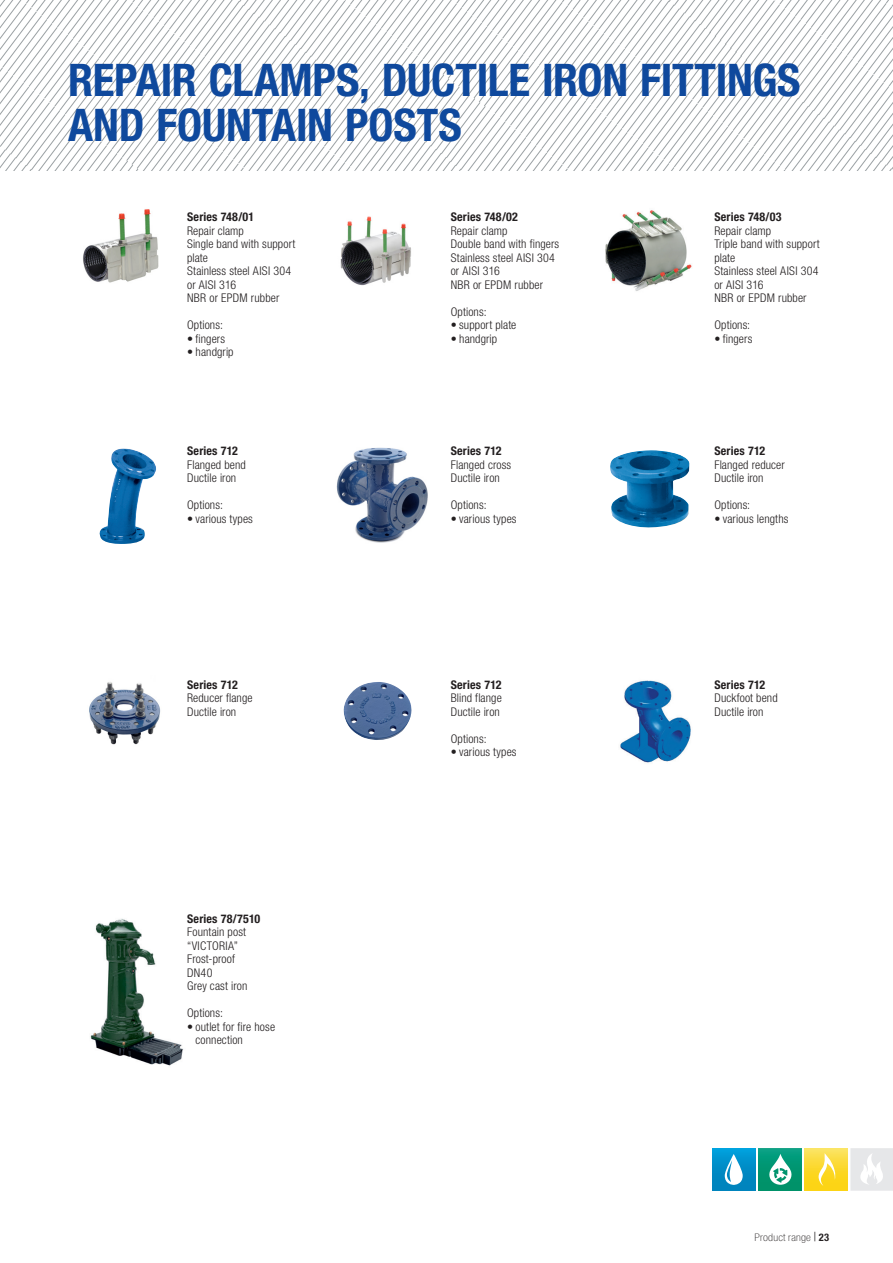
<style>
.page{position:relative;width:893px;height:1263px;background:#fff}
.page>*{position:absolute;margin:0;border:0;box-sizing:border-box;transform-origin:0 0}
.HEADLINE_blue{font:700 condensed 45px/45px "Helvetica Neue LT Pro";letter-spacing:-.005em;color:#0f499d}
.PRODUCT_body{font:300 condensed 12px/13.5px "Helvetica Neue LT Pro";letter-spacing:.01em;color:#231f20}
.PRODUCT_body_bold{font:700 condensed 12px "Helvetica Neue LT Pro";letter-spacing:.015em;color:#231f20}
.PRODUCT_body-2{font:300 condensed 12px "Helvetica Neue LT Pro";letter-spacing:.03em;color:#231f20}
.t1{font:100 condensed 10.5px "Helvetica Neue LT Pro";letter-spacing:.02em;color:#231f20;scale:1.1 1}
.s1{font-family:"Times New Roman";font-weight:700;font-stretch:normal}
.s2{font-weight:700}
</style>
<div class="page">
<svg style="left:1px;top:0;width:892px;height:170px"></svg>
<div style="left:713px;top:1148px;width:42px;height:43px;background:linear-gradient(to bottom,#009dd9,#007eb6)"></div>
<svg style="left:725px;top:1154px;width:18px;height:31px"></svg>
<div style="left:759px;top:1148px;width:42px;height:43px;background:linear-gradient(to bottom,#049f82,#008f63)"></div>
<svg style="left:769px;top:1154px;width:23px;height:31px"></svg>
<div style="left:804px;top:1148px;width:43px;height:43px;background:linear-gradient(to bottom,#fbe25b,#fcd105)"></div>
<svg style="left:819px;top:1153px;width:16px;height:33px"></svg>
<svg style="left:850px;top:1148px;width:43px;height:43px"></svg>
<hr style="left:0;top:0;width:1px;height:170px;background:#bfbfbf">
<img style="left:605px;top:210px;width:87px;height:81px">
<img style="left:83px;top:209px;width:76px;height:74px">
<img style="left:340px;top:216px;width:71px;height:70px">
<img style="left:336px;top:447px;width:92px;height:96px">
<img style="left:610px;top:450px;width:80px;height:78px">
<img style="left:89px;top:682px;width:72px;height:63px">
<img style="left:343px;top:682px;width:69px;height:58px">
<img style="left:620px;top:680px;width:71px;height:83px">
<img style="left:99px;top:448px;width:57px;height:96px">
<img style="left:90px;top:918px;width:94px;height:148px">
<p class="HEADLINE_blue" style="left:68px;top:57px;width:734px">REPAIR CLAMPS, DUCTILE IRON FITTINGS<br>AND FOUNTAIN POSTS</p>
<p class="PRODUCT_body_bold" style="left:187px;top:210px;width:69px">Series 748/01</p>
<p class="PRODUCT_body" style="left:187px;top:224px;width:58px">Repair clamp</p>
<p class="PRODUCT_body" style="left:187px;top:237px;width:110px">Single band with support plate</p>
<p class="PRODUCT_body" style="left:187px;top:264px;width:106px">Stainless steel AISI 304 or AISI 316</p>
<p class="PRODUCT_body" style="left:187px;top:291px;width:94px">NBR or EPDM rubber</p>
<p class="PRODUCT_body" style="left:187px;top:318px;width:37px">Options:</p>
<p class="PRODUCT_body" style="left:187px;top:332px;width:39px">• fingers</p>
<p class="PRODUCT_body" style="left:187px;top:345px;width:48px">• handgrip</p>
<p class="PRODUCT_body_bold" style="left:187px;top:443px;width:52px">Series 712</p>
<p class="PRODUCT_body" style="left:187px;top:457px;width:60px">Flanged bend</p>
<p class="PRODUCT_body" style="left:187px;top:471px;width:51px">Ductile iron</p>
<p class="PRODUCT_body" style="left:187px;top:498px;width:37px">Options:</p>
<p class="PRODUCT_body" style="left:187px;top:511px;width:67px">• various types</p>
<p class="PRODUCT_body_bold" style="left:187px;top:677px;width:52px">Series 712</p>
<p class="PRODUCT_body" style="left:187px;top:691px;width:67px">Reducer flange</p>
<p class="PRODUCT_body" style="left:187px;top:705px;width:51px">Ductile iron</p>
<p class="PRODUCT_body_bold" style="left:187px;top:911px;width:75px">Series 78/7510</p>
<p class="PRODUCT_body" style="left:187px;top:925px;width:60px">Fountain post</p>
<p class="PRODUCT_body-2" style="left:187px;top:939px;width:52px">“VICTORIA”</p>
<p class="PRODUCT_body" style="left:187px;top:952px;width:49px">Frost-proof</p>
<p class="PRODUCT_body" style="left:187px;top:966px;width:27px">DN40</p>
<p class="PRODUCT_body" style="left:187px;top:979px;width:62px">Grey cast iron</p>
<p class="PRODUCT_body" style="left:187px;top:1006px;width:37px">Options:</p>
<p class="PRODUCT_body" style="left:196px;top:1020px;width:81px;text-indent:-9px">• outlet for fire hose connection</p>
<p class="PRODUCT_body_bold" style="left:451px;top:210px;width:69px">Series 748/02</p>
<p class="PRODUCT_body" style="left:451px;top:224px;width:58px">Repair clamp</p>
<p class="PRODUCT_body" style="left:451px;top:237px;width:110px">Double band with fingers</p>
<p class="PRODUCT_body" style="left:451px;top:251px;width:106px">Stainless steel AISI 304 or AISI 316</p>
<p class="PRODUCT_body" style="left:451px;top:278px;width:94px">NBR or EPDM rubber</p>
<p class="PRODUCT_body" style="left:451px;top:305px;width:37px">Options:</p>
<p class="PRODUCT_body" style="left:451px;top:318px;width:67px">• support plate</p>
<p class="PRODUCT_body" style="left:451px;top:332px;width:48px">• handgrip</p>
<p class="PRODUCT_body_bold" style="left:451px;top:443px;width:52px">Series 712</p>
<p class="PRODUCT_body" style="left:451px;top:457px;width:62px">Flanged cross</p>
<p class="PRODUCT_body" style="left:451px;top:471px;width:51px">Ductile iron</p>
<p class="PRODUCT_body" style="left:451px;top:498px;width:37px">Options:</p>
<p class="PRODUCT_body" style="left:451px;top:511px;width:67px">• various types</p>
<p class="PRODUCT_body_bold" style="left:451px;top:677px;width:52px">Series 712</p>
<p class="PRODUCT_body" style="left:451px;top:691px;width:53px">Blind flange</p>
<p class="PRODUCT_body" style="left:451px;top:705px;width:51px">Ductile iron</p>
<p class="PRODUCT_body" style="left:451px;top:732px;width:37px">Options:</p>
<p class="PRODUCT_body" style="left:451px;top:745px;width:67px">• various types</p>
<p class="PRODUCT_body_bold" style="left:714px;top:210px;width:69px">Series 748/03</p>
<p class="PRODUCT_body" style="left:714px;top:224px;width:58px">Repair clamp</p>
<p class="PRODUCT_body" style="left:714px;top:237px;width:107px">Triple band with support plate</p>
<p class="PRODUCT_body" style="left:714px;top:264px;width:106px">Stainless steel AISI 304 or AISI 316</p>
<p class="PRODUCT_body" style="left:714px;top:291px;width:94px">NBR or EPDM rubber</p>
<p class="PRODUCT_body" style="left:714px;top:318px;width:37px">Options:</p>
<p class="PRODUCT_body" style="left:714px;top:332px;width:39px">• fingers</p>
<p class="PRODUCT_body_bold" style="left:714px;top:443px;width:52px">Series 712</p>
<p class="PRODUCT_body" style="left:714px;top:457px;width:72px">Flanged reducer</p>
<p class="PRODUCT_body" style="left:714px;top:471px;width:51px">Ductile iron</p>
<p class="PRODUCT_body" style="left:714px;top:498px;width:37px">Options:</p>
<p class="PRODUCT_body" style="left:714px;top:511px;width:76px">• various lengths</p>
<p class="PRODUCT_body_bold" style="left:714px;top:677px;width:52px">Series 712</p>
<p class="PRODUCT_body" style="left:714px;top:691px;width:65px">Duckfoot bend</p>
<p class="PRODUCT_body" style="left:714px;top:705px;width:51px">Ductile iron</p>
<p class="t1" style="left:755px;top:1231px;width:69px">Product range <span class="s1">|</span> <span class="s2">23</span></p>
</div>
